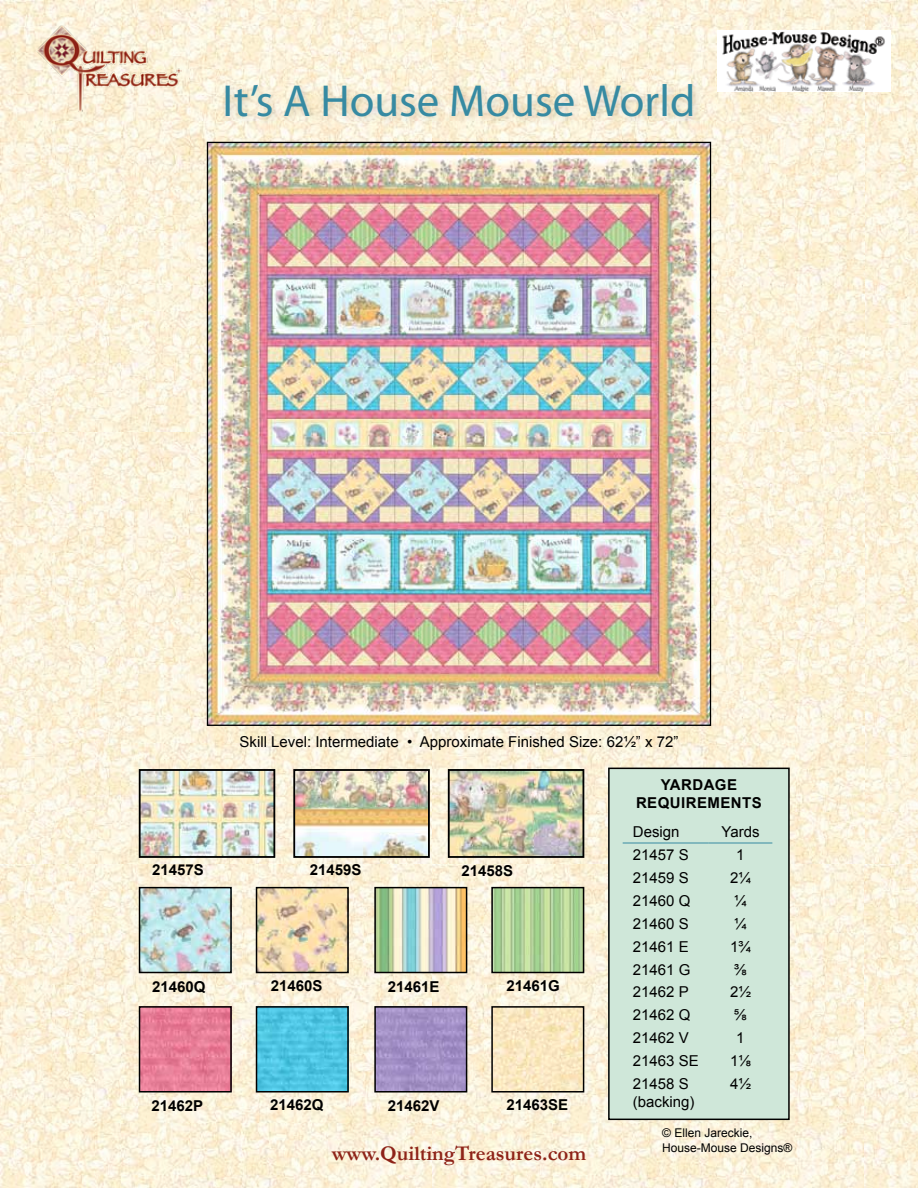
<style>
.page{position:relative;width:918px;height:1188px;background:#fff}
.page>*{position:absolute;margin:0;border:0;box-sizing:border-box;transform-origin:0 0}
.t1{font:45px "Myriad Pro";color:#368aa2}
.t2{font:700 21px "Garamond";color:#8e2318}
.t3{font:15px/18px "Arial";color:#000}
.t4{font:700 15px "Arial";color:#000}
.t5{font:700 15px/18px "Arial";letter-spacing:.03em;color:#000;text-align:center}
.t6{font:12px/14.4px "Arial";color:#000}
</style>
<div class="page">
<img style="left:0;top:0;width:918px;height:1188px">
<img style="left:36px;top:24px;width:146px;height:88px">
<img style="left:209px;top:144px;width:500px;height:580px">
<div style="left:220px;top:79px;width:483px;height:48px;background:#000;opacity:.15"></div>
<img style="left:718px;top:30px;width:172px;height:62px">
<img style="left:772px;top:32px;width:59px;height:12px">
<div style="left:609px;top:768px;width:180px;height:351px;background:#cfe7d9"></div>
<div style="left:608px;top:768px;width:182px;height:352px;border:2px solid #000"></div>
<hr style="left:623px;top:843px;width:86px;height:1px;background:#368aa2">
<hr style="left:709px;top:843px;width:63px;height:1px;background:#368aa2">
<img style="left:142px;top:772px;width:130px;height:83px">
<div style="left:139px;top:769px;width:136px;height:89px;border:2px solid #000"></div>
<img style="left:296px;top:772px;width:131px;height:83px">
<div style="left:293px;top:769px;width:137px;height:89px;border:2px solid #000"></div>
<img style="left:451px;top:772px;width:130px;height:83px">
<div style="left:448px;top:769px;width:136px;height:89px;border:2px solid #000"></div>
<img style="left:142px;top:890px;width:87px;height:80px">
<div style="left:139px;top:887px;width:93px;height:86px;border:2px solid #000"></div>
<img style="left:142px;top:1009px;width:87px;height:81px">
<div style="left:139px;top:1006px;width:93px;height:87px;border:2px solid #000"></div>
<img style="left:377px;top:890px;width:87px;height:80px">
<div style="left:374px;top:887px;width:93px;height:86px;border:2px solid #000"></div>
<img style="left:377px;top:1009px;width:87px;height:81px">
<div style="left:374px;top:1006px;width:93px;height:87px;border:2px solid #000"></div>
<img style="left:259px;top:890px;width:87px;height:80px">
<div style="left:256px;top:887px;width:93px;height:86px;border:2px solid #000"></div>
<img style="left:259px;top:1009px;width:87px;height:81px">
<div style="left:256px;top:1006px;width:93px;height:87px;border:2px solid #000"></div>
<img style="left:494px;top:890px;width:87px;height:80px">
<div style="left:491px;top:887px;width:93px;height:86px;border:2px solid #000"></div>
<img style="left:494px;top:1009px;width:87px;height:81px">
<div style="left:491px;top:1006px;width:93px;height:87px;border:2px solid #000"></div>
<h1 class="t1" style="left:223px;top:73px;width:474px">It’s A House Mouse World</h1>
<p class="t3" style="left:240px;top:733px;width:440px">Skill Level: Intermediate • Approximate Finished Size: 62½” x 72”</p>
<p class="t5" style="left:636px;top:777px;width:127px">YARDAGE<br>REQUIREMENTS</p>
<p class="t3" style="left:633px;top:823px;width:48px">Design</p>
<p class="t3" style="left:721px;top:823px;width:40px">Yards</p>
<p class="t3" style="left:633px;top:846px;width:57px">21457 S</p>
<p class="t3" style="left:736px;top:846px;width:10px">1</p>
<p class="t3" style="left:633px;top:869px;width:57px">21459 S</p>
<p class="t3" style="left:730px;top:869px;width:22px">2¼</p>
<p class="t3" style="left:633px;top:892px;width:59px">21460 Q</p>
<p class="t3" style="left:734px;top:892px;width:14px">¼</p>
<p class="t3" style="left:633px;top:915px;width:57px">21460 S</p>
<p class="t3" style="left:734px;top:915px;width:14px">¼</p>
<p class="t3" style="left:633px;top:937px;width:57px">21461 E</p>
<p class="t3" style="left:730px;top:937px;width:22px">1¾</p>
<p class="t3" style="left:633px;top:960px;width:59px">21461 G</p>
<p class="t3" style="left:734px;top:960px;width:14px">⅜</p>
<p class="t3" style="left:633px;top:983px;width:57px">21462 P</p>
<p class="t3" style="left:730px;top:983px;width:22px">2½</p>
<p class="t3" style="left:633px;top:1006px;width:59px">21462 Q</p>
<p class="t3" style="left:734px;top:1006px;width:14px">⅝</p>
<p class="t3" style="left:633px;top:1029px;width:57px">21462 V</p>
<p class="t3" style="left:736px;top:1029px;width:10px">1</p>
<p class="t3" style="left:633px;top:1052px;width:67px">21463 SE</p>
<p class="t3" style="left:730px;top:1052px;width:22px">1⅛</p>
<p class="t3" style="left:633px;top:1075px;width:63px">21458 S (backing)</p>
<p class="t3" style="left:730px;top:1075px;width:22px">4½</p>
<p class="t4" style="left:152px;top:860px;width:53px">21457S</p>
<p class="t4" style="left:310px;top:860px;width:53px">21459S</p>
<p class="t4" style="left:461px;top:861px;width:53px">21458S</p>
<p class="t4" style="left:271px;top:976px;width:53px">21460S</p>
<p class="t4" style="left:506px;top:976px;width:53px">21461G</p>
<p class="t4" style="left:152px;top:976px;width:55px">21460Q</p>
<p class="t4" style="left:388px;top:976px;width:51px">21461E</p>
<p class="t4" style="left:270px;top:1095px;width:55px">21462Q</p>
<p class="t4" style="left:506px;top:1095px;width:61px">21463SE</p>
<p class="t4" style="left:152px;top:1096px;width:53px">21462P</p>
<p class="t4" style="left:388px;top:1096px;width:53px">21462V</p>
<h2 class="t2" style="left:332px;top:1139px;width:256px">www.QuiltingTreasures.com</h2>
<p class="t6" style="left:662px;top:1126px;width:132px">© Ellen Jareckie,<br>House-Mouse Designs®</p>
</div>
